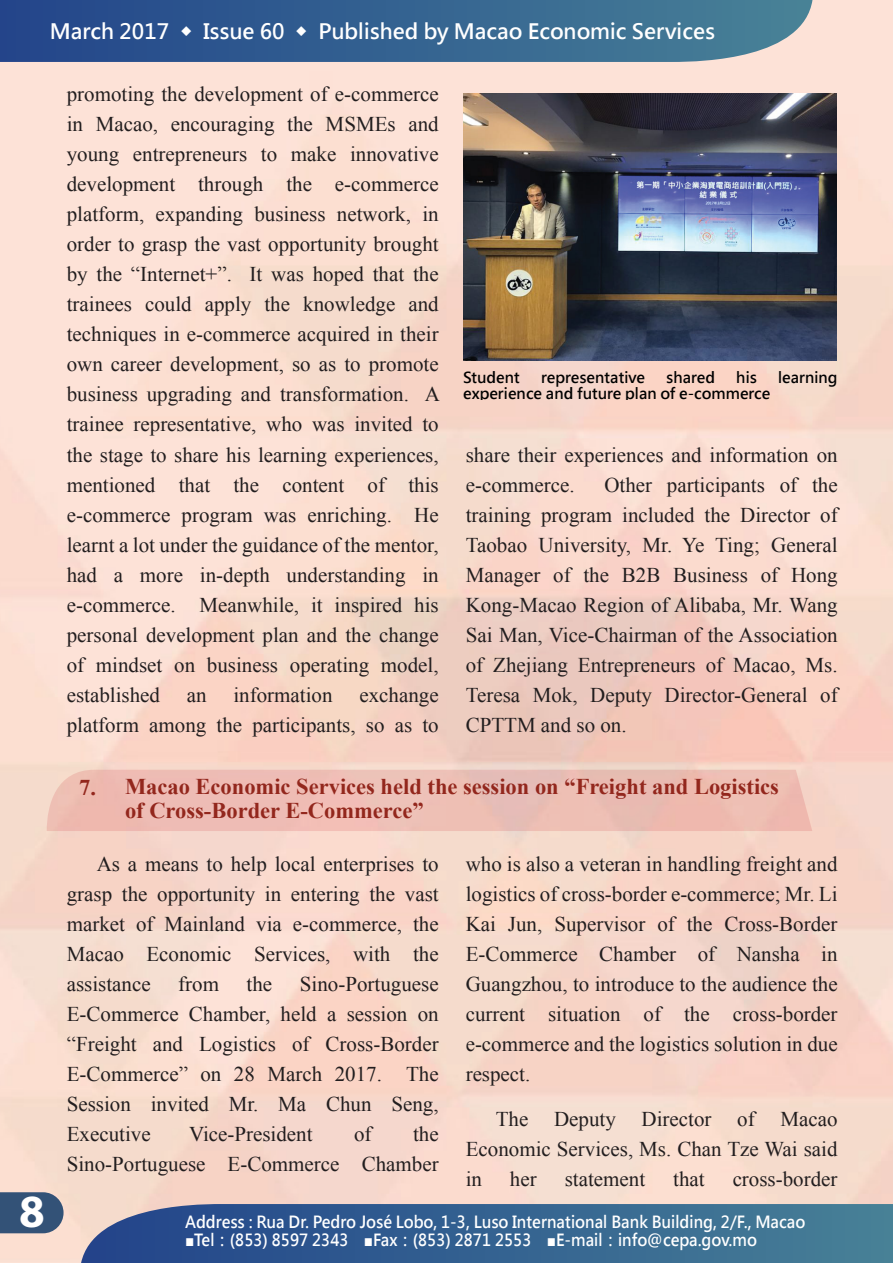
<style>
.page{position:relative;width:893px;height:1263px;background:#fff}
.page>*{position:absolute;margin:0;border:0;box-sizing:border-box;transform-origin:0 0}
.t1{font:700 46.35px "Myriad Pro";color:#fff}
.t2{font:700 22.5px/24px "Times New Roman";color:#93271d}
.t3{font:21px/30px "Times New Roman";color:#221e1f;text-align:justify}
.t4{font:700 21px "Microsoft Jheng Hei";color:#fff}
.t5{font:700 16.5px "Microsoft Jheng Hei";color:#fff;scale:.92 1}
.t6{font:700 15px "Microsoft Jheng Hei";color:#000}
</style>
<div class="page">
<img style="left:0;top:0;width:893px;height:1263px">
<svg style="left:0;top:0;width:812px;height:62px;background:#3b6692"></svg>
<svg style="left:81px;top:1204px;width:812px;height:59px;background:#3b6692"></svg>
<svg style="left:0;top:1192px;width:64px;height:41px;background:#435d7e"></svg>
<img style="left:463px;top:94px;width:374px;height:266px">
<svg style="left:47px;top:770px;width:765px;height:61px;background:#edbdb4"></svg>
<p class="t4" style="left:50px;top:18px;width:667px">March 2017 ◆ Issue 60 ◆ Published by Macao Economic Services</p>
<h1 class="t1" style="left:19px;top:1181px;width:27px">8</h1>
<p class="t3" style="left:67px;top:79px;width:375px">promoting the development of e-commerce in Macao, encouraging the MSMEs and young entrepreneurs to make innovative development through the e-commerce platform, expanding business network, in order to grasp the vast opportunity brought by the “Internet+”. It was hoped that the trainees could apply the knowledge and techniques in e-commerce acquired in their own career development, so as to promote business upgrading and transformation. A trainee representative, who was invited to the stage to share his learning experiences, mentioned that the content of this e-commerce program was enriching. He learnt a lot under the guidance of the mentor, had a more in-depth understanding in e-commerce. Meanwhile, it inspired his personal development plan and the change of mindset on business operating model, established</p>
<p class="t3" style="left:67px;top:679px;width:373px;text-align:right">exchange<br>platform among the participants, so as to</p>
<p class="t3" style="left:187px;top:679px;width:21px">an</p>
<p class="t3" style="left:233px;top:679px;width:101px">information</p>
<p class="t6" style="left:463px;top:368px;width:58px">Student</p>
<p class="t6" style="left:541px;top:368px;width:106px">representative</p>
<p class="t6" style="left:666px;top:368px;width:50px">shared</p>
<p class="t6" style="left:736px;top:368px;width:22px">his</p>
<p class="t6" style="left:778px;top:368px;width:61px">learning</p>
<p class="t6" style="left:463px;top:384px;width:309px">experience and future plan of e-commerce</p>
<p class="t3" style="left:466px;top:439px;width:373px">share their experiences and information on e-commerce.</p>
<p class="t3" style="left:466px;top:469px;width:373px;text-indent:139px">Other participants of the training program included the Director of Taobao University, Mr. Ye Ting; General Manager of the B2B Business of Hong Kong-Macao Region of Alibaba, Mr. Wang Sai Man, Vice-Chairman of the Association of Zhejiang Entrepreneurs of Macao, Ms.<br>Teresa Mok, Deputy Director-General of CPTTM and so on.</p>
<p class="t2" style="left:79px;top:775px;width:18px">7.</p>
<p class="t2" style="left:125px;top:773px;width:655px">Macao Economic Services held the session on “Freight and Logistics of Cross-Border E-Commerce”</p>
<p class="t3" style="left:67px;top:849px;width:373px;text-indent:30px">As a means to help local enterprises to grasp the opportunity in entering the vast market of Mainland via e-commerce, the Macao Economic Services, with the assistance</p>
<p class="t3" style="left:67px;top:969px;width:373px;text-indent:233px">Sino-Portuguese E-Commerce Chamber, held a session on “Freight and Logistics of Cross-Border E-Commerce” on 28 March 2017. The Session invited Mr. Ma Chun Seng, Executive</p>
<p class="t3" style="left:178px;top:969px;width:42px">from</p>
<p class="t3" style="left:247px;top:969px;width:27px">the</p>
<p class="t3" style="left:67px;top:1119px;width:373px;text-align:right">the<br>Sino-Portuguese E-Commerce Chamber</p>
<p class="t3" style="left:189px;top:1119px;width:125px">Vice-President</p>
<p class="t3" style="left:354px;top:1119px;width:19px">of</p>
<p class="t3" style="left:466px;top:849px;width:373px">who is also a veteran in handling freight and logistics of cross-border e-commerce; Mr. Li Kai Jun, Supervisor of the Cross-Border E-Commerce Chamber of Nansha in Guangzhou, to introduce to the audience the current situation of the cross-border e-commerce and the logistics solution in due respect.</p>
<p class="t3" style="left:466px;top:1104px;width:373px;text-indent:30px">The Deputy Director of Macao Economic Services, Ms. Chan Tze Wai said in</p>
<p class="t3" style="left:510px;top:1164px;width:28px">her</p>
<p class="t3" style="left:565px;top:1164px;width:82px">statement</p>
<p class="t3" style="left:673px;top:1164px;width:33px">that</p>
<p class="t3" style="left:733px;top:1164px;width:106px">cross-border</p>
<p class="t5" style="left:185px;top:1211px;width:676px">Address : Rua Dr. Pedro José Lobo, 1-3, Luso International Bank Building, 2/F., Macao</p>
<p class="t5" style="left:185px;top:1229px;width:623px">■Tel：(853) 8597 2343　■Fax：(853) 2871 2553　■E-mail：info@cepa.gov.mo</p>
</div>
